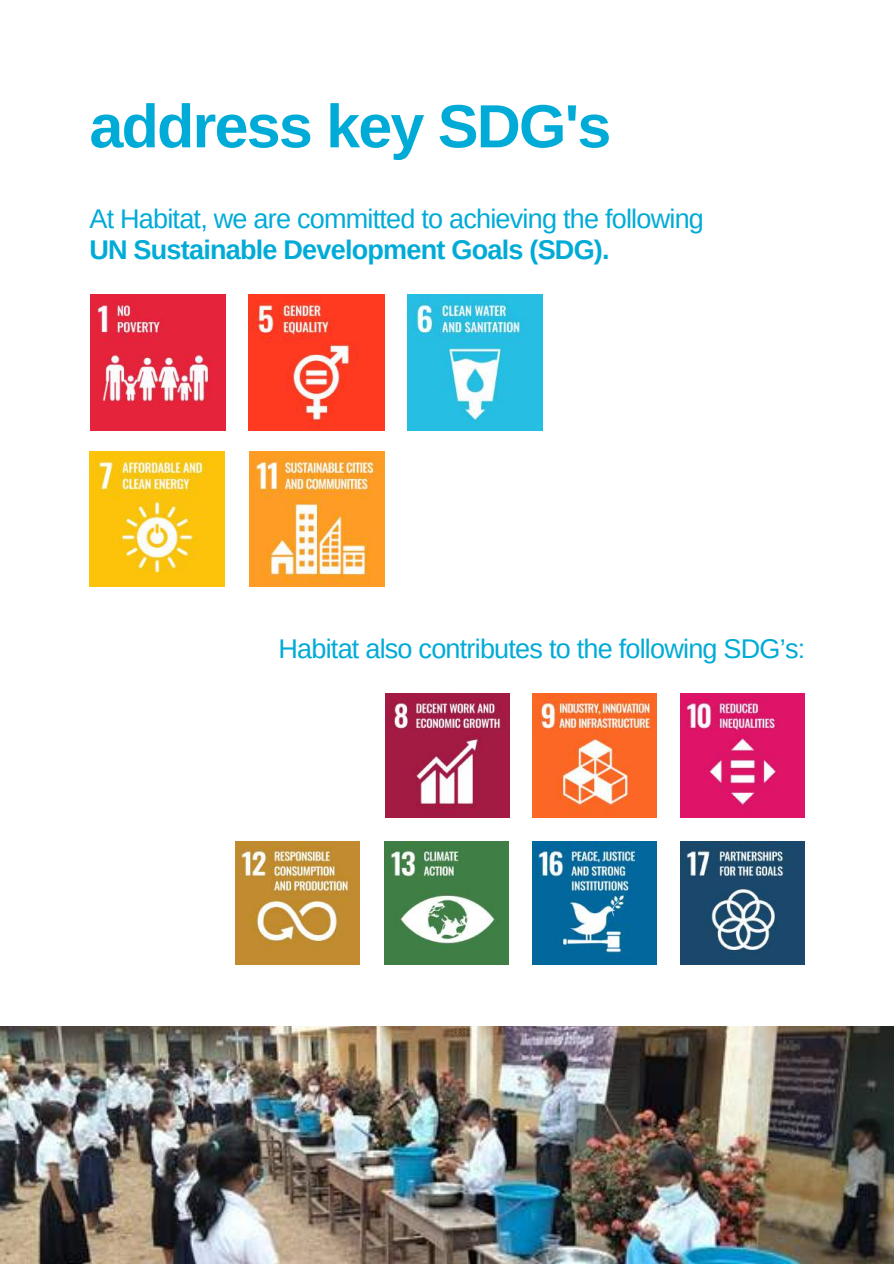
<style>
.page{position:relative;width:894px;height:1264px;background:#fff}
.page>*{position:absolute;margin:0;border:0;box-sizing:border-box;transform-origin:0 0}
.t1{font:700 60.9px "Arimo";letter-spacing:-.03em;color:#00abd7}
.t2{font:27px "Arimo";letter-spacing:-.03em;color:#00abd7}
.t3{font:700 27px "Arimo";letter-spacing:-.03em;color:#00abd7}
</style>
<div class="page">
<img style="left:91px;top:295px;width:135px;height:135px">
<img style="left:407px;top:295px;width:135px;height:135px">
<img style="left:89px;top:451px;width:135px;height:135px">
<img style="left:249px;top:451px;width:135px;height:135px">
<img style="left:249px;top:295px;width:135px;height:135px">
<img style="left:385px;top:693px;width:124px;height:124px">
<img style="left:533px;top:693px;width:123px;height:124px">
<img style="left:680px;top:693px;width:124px;height:124px">
<img style="left:236px;top:841px;width:124px;height:123px">
<img style="left:384px;top:841px;width:124px;height:123px">
<img style="left:532px;top:841px;width:124px;height:123px">
<img style="left:680px;top:841px;width:124px;height:123px">
<img style="left:0;top:1026px;width:893px;height:237px">
<h1 class="t1" style="left:89px;top:92px;width:523px">address key SDG's</h1>
<p class="t2" style="left:89px;top:203px;width:616px">At Habitat, we are committed to achieving the following</p>
<p class="t3" style="left:89px;top:235px;width:521px">UN Sustainable Development Goals (SDG).</p>
<p class="t2" style="left:278px;top:633px;width:528px">Habitat also contributes to the following SDG’s:</p>
</div>
